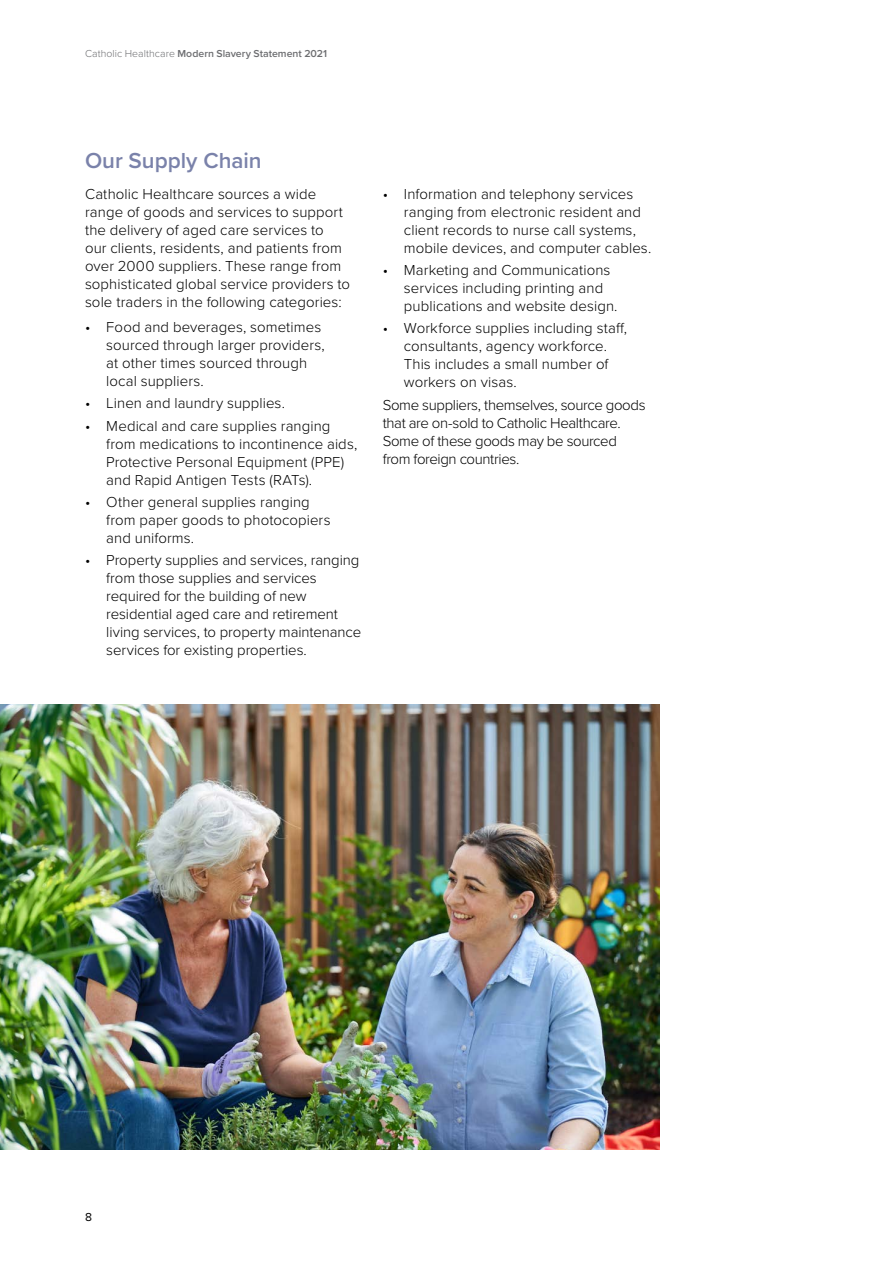
<style>
.page{position:relative;width:893px;height:1263px;background:#fff}
.page>*{position:absolute;margin:0;border:0;box-sizing:border-box;transform-origin:0 0}
.t1{font:600 22.5px "Proxima Nova";color:#7a82aa}
.t2{font:300 15px/18px "Proxima Nova";letter-spacing:.005em;color:#000}
.t3{font:300 15px/18px "Proxima Nova";letter-spacing:-.025em;color:#000}
.t4{font:12px "Proxima Nova";color:#000}
.t5{font:600 10.5px "Proxima Nova";letter-spacing:.005em;color:#6d6e71}
.s1{font-weight:300}
</style>
<div class="page">
<img style="left:0;top:705px;width:659px;height:445px">
<p class="t5" style="left:85px;top:46px;width:244px"><span class="s1">Catholic Healthcare</span> Modern Slavery Statement 2021</p>
<h1 class="t1" style="left:85px;top:144px;width:178px">Our Supply Chain</h1>
<p class="t2" style="left:85px;top:184px;width:267px">Catholic Healthcare sources a wide range of goods and services to support the delivery of aged care services to<br>our clients, residents, and patients from over 2000 suppliers. These range from sophisticated global service providers to sole traders in the following categories:</p>
<p class="t2" style="left:106px;top:317px;width:220px;text-indent:-21px">• Food and beverages, sometimes sourced through larger providers, at other times sourced through local suppliers.</p>
<p class="t2" style="left:85px;top:394px;width:201px">• Linen and laundry supplies.</p>
<p class="t2" style="left:106px;top:416px;width:253px;text-indent:-21px">• Medical and care supplies ranging from medications to incontinence aids, Protective Personal Equipment (PPE) and Rapid Antigen Tests (RATs).</p>
<p class="t2" style="left:106px;top:492px;width:226px;text-indent:-21px">• Other general supplies ranging from paper goods to photocopiers and uniforms.</p>
<p class="t2" style="left:106px;top:550px;width:257px;text-indent:-21px">• Property supplies and services, ranging from those supplies and services required for the building of new residential aged care and retirement living services, to property maintenance services for existing properties.</p>
<p class="t2" style="left:404px;top:184px;width:249px;text-indent:-21px">• Information and telephony services ranging from electronic resident and client records to nurse call systems, mobile devices, and computer cables.</p>
<p class="t2" style="left:404px;top:260px;width:215px;text-indent:-21px">• Marketing and Communications services including printing and publications and website design.</p>
<p class="t2" style="left:404px;top:319px;width:225px;text-indent:-21px">• Workforce supplies including staff, consultants, agency workforce.<br>This includes a small number of workers on visas.</p>
<p class="t3" style="left:383px;top:395px;width:264px">Some suppliers, themselves, source goods that are on-sold to Catholic Healthcare.<br>Some of these goods may be sourced from foreign countries.</p>
<p class="t4" style="left:85px;top:1208px;width:8px">8</p>
</div>
